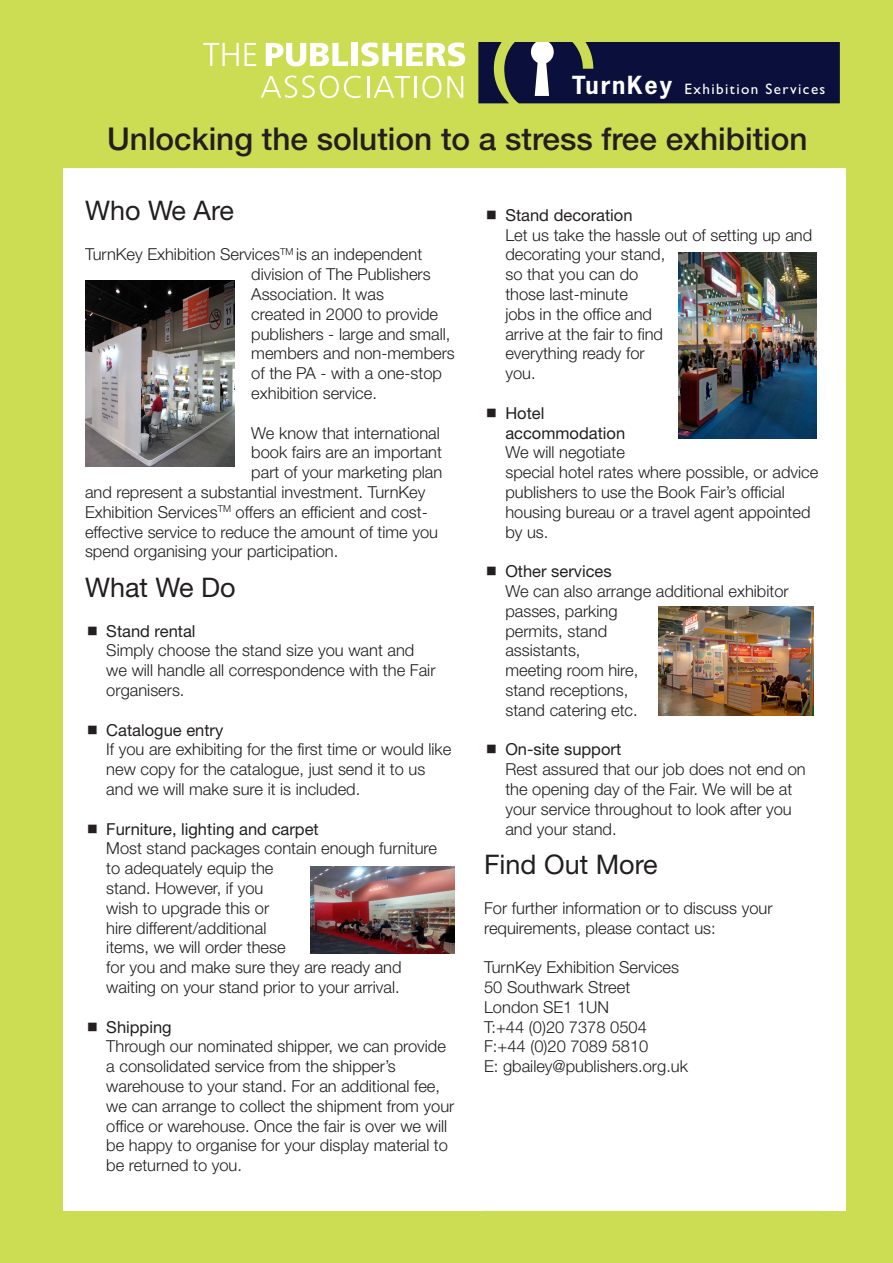
<style>
.page{position:relative;width:893px;height:1263px;background:#cddd53}
.page>*{position:absolute;margin:0;border:0;box-sizing:border-box;transform-origin:0 0}
.Heading_1{font:500 31.5px "Helvetica Neue LT Std";color:#231f20}
.Heading_2{font:27px "Helvetica Neue LT Std";color:#231f20}
.Heading_1-2{font:27px "Helvetica Neue LT Std";color:#231f20}
.Bullet1{font:300 16.5px/19.8px "Helvetica Neue LT Std";color:#231f20}
.Normal_10{font:300 16.5px/19.8px "Helvetica Neue LT Std";color:#231f20}
.Address_small{font:300 16.5px/19.8px "Helvetica Neue LT Std";color:#231f20}
.t1{font:15.15px "Gill Sans";letter-spacing:.095em;color:#fff}
.s1{font-family:"News Gothic Std";font-weight:700;font-size:23.4px}
.s2{font-weight:400}
</style>
<div class="page">
<svg style="left:478px;top:43px;width:362px;height:60px;background:#1b2142"></svg>
<svg style="left:203px;top:43px;width:53px;height:23px"></svg>
<svg style="left:266px;top:43px;width:82px;height:23px"></svg>
<div style="left:351px;top:43px;width:6px;height:23px;background:#fff"></div>
<svg style="left:361px;top:43px;width:104px;height:23px"></svg>
<hr style="left:367px;top:76px;width:3px;height:22px;background:#fff">
<svg style="left:261px;top:75px;width:100px;height:23px"></svg>
<svg style="left:374px;top:76px;width:36px;height:22px"></svg>
<hr style="left:414px;top:76px;width:2px;height:22px;background:#fff">
<svg style="left:422px;top:76px;width:41px;height:22px"></svg>
<div style="left:442px;top:172px;width:43px;height:1039px;background:#fff"></div>
<div style="left:85px;top:169px;width:370px;height:1042px;background:#fff"></div>
<div style="left:485px;top:193px;width:336px;height:1018px;background:#fff"></div>
<div style="left:821px;top:169px;width:25px;height:1042px;background:#fff"></div>
<div style="left:64px;top:169px;width:21px;height:1042px;background:#fff"></div>
<img style="left:85px;top:280px;width:149px;height:186px">
<img style="left:310px;top:866px;width:145px;height:87px">
<img style="left:658px;top:607px;width:155px;height:109px">
<div style="left:96px;top:169px;width:725px;height:24px;background:#fff"></div>
<img style="left:678px;top:252px;width:138px;height:187px">
<svg style="left:487px;top:210px;width:9px;height:9px"></svg>
<svg style="left:487px;top:408px;width:9px;height:9px"></svg>
<svg style="left:487px;top:567px;width:9px;height:8px"></svg>
<svg style="left:487px;top:745px;width:9px;height:9px"></svg>
<p class="t1" style="left:572px;top:80px;width:255px"><span class="s1">TurnKey</span> Exhibition Services</p>
<p class="Heading_1" style="left:107px;top:120px;width:702px">Unlocking the solution to a stress free exhibition</p>
<p class="Heading_1-2" style="left:85px;top:195px;width:150px">Who We Are</p>
<p class="Normal_10" style="left:251px;top:244px;width:205px;text-indent:-166px">TurnKey Exhibition Services<sup>TM</sup> is an independent division of The Publishers<br>Association. It was<br>created in 2000 to provide publishers - large and small, members and non-members of the PA - with a one-stop exhibition service.</p>
<p class="Normal_10" style="left:251px;top:422px;width:190px">We know that international</p>
<p class="Normal_10" style="left:251px;top:442px;width:192px">book fairs are an important</p>
<p class="Normal_10" style="left:251px;top:462px;width:193px">part of your marketing plan</p>
<p class="Normal_10" style="left:85px;top:482px;width:342px">and represent a substantial investment. TurnKey</p>
<p class="Normal_10" style="left:85px;top:502px;width:344px">Exhibition Services<sup>TM</sup> offers an efficient and cost-</p>
<p class="Normal_10" style="left:85px;top:521px;width:355px">effective service to reduce the amount of time you</p>
<p class="Normal_10" style="left:85px;top:541px;width:255px">spend organising your participation.</p>
<p class="Heading_2" style="left:85px;top:571px;width:152px">What We Do</p>
<p class="Bullet1" style="left:106px;top:620px;width:331px"><span class="s2">Stand rental<br></span>Simply choose the stand size you want and we will handle all correspondence with the Fair organisers.</p>
<p class="Bullet1" style="left:106px;top:719px;width:347px"><span class="s2">Catalogue entry<br></span>If you are exhibiting for the first time or would like new copy for the catalogue, just send it to us and we will make sure it is included.</p>
<p class="Bullet1" style="left:106px;top:818px;width:332px"><span class="s2">Furniture, lighting and carpet<br></span>Most stand packages contain enough furniture to adequately equip the<br>stand. However, if you<br>wish to upgrade this or<br>hire different/additional<br>items, we will order these<br>for you and make sure they are ready and waiting on your stand prior to your arrival.</p>
<p class="Bullet1" style="left:106px;top:1016px;width:350px"><span class="s2">Shipping<br></span>Through our nominated shipper, we can provide a consolidated service from the shipper’s warehouse to your stand. For an additional fee, we can arrange to collect the shipment from your office or warehouse. Once the fair is over we will be happy to organise for your display material to be returned to you.</p>
<p class="Bullet1" style="left:505px;top:205px;width:308px"><span class="s2">Stand decoration<br></span>Let us take the hassle out of setting up and decorating your stand,<br>so that you can do<br>those last-minute<br>jobs in the office and<br>arrive at the fair to find<br>everything ready for<br>you.</p>
<p class="Bullet1" style="left:505px;top:403px;width:314px"><span class="s2">Hotel<br>accommodation<br></span>We will negotiate<br>special hotel rates where possible, or advice publishers to use the Book Fair’s official housing bureau or a travel agent appointed by us.</p>
<p class="Bullet1" style="left:505px;top:561px;width:285px"><span class="s2">Other services<br></span>We can also arrange additional exhibitor passes, parking<br>permits, stand<br>assistants,<br>meeting room hire,<br>stand receptions,<br>stand catering etc.</p>
<p class="Bullet1" style="left:505px;top:739px;width:302px"><span class="s2">On-site support<br></span>Rest assured that our job does not end on the opening day of the Fair. We will be at your service throughout to look after you and your stand.</p>
<p class="Heading_2" style="left:484px;top:848px;width:175px">Find Out More</p>
<p class="Bullet1" style="left:484px;top:898px;width:290px">For further information or to discuss your requirements, please contact us:</p>
<p class="Address_small" style="left:484px;top:957px;width:205px">TurnKey Exhibition Services<br>50 Southwark Street<br>London SE1 1UN<br>T:+44 (0)20 7378 0504<br>F:+44 (0)20 7089 5810<br>E: gbailey@publishers.org.uk</p>
</div>
